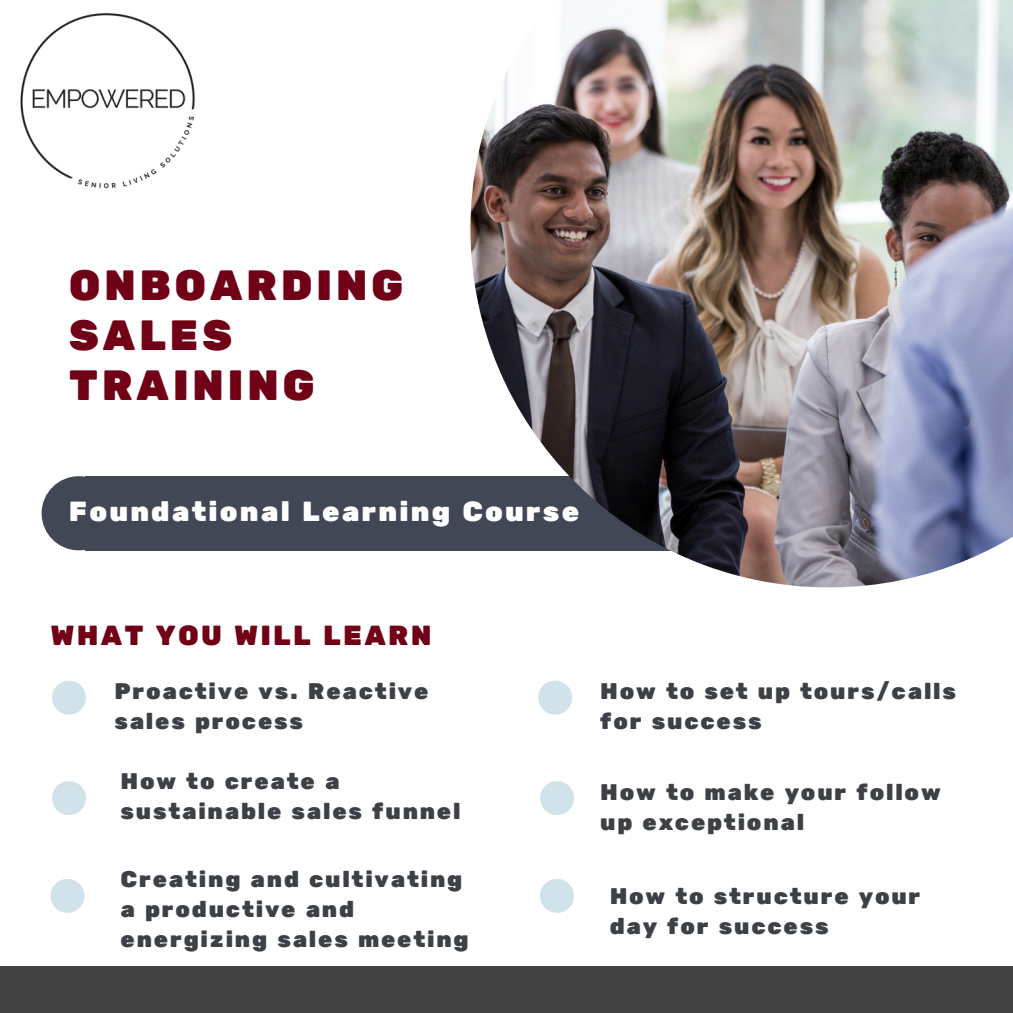
<style>
.page{position:relative;width:1013px;height:1013px;background:#fff}
.page>*{position:absolute;margin:0;border:0;box-sizing:border-box;transform-origin:0 0}
.t1{font:42.12px/49.8px "Rubik One";letter-spacing:.08em;color:#710117}
.t2{font:27.5px "Rubik One";letter-spacing:.08em;color:#fff}
.t3{font:27.5px "Rubik One";letter-spacing:.08em;color:#710117}
.t4{font:22.5px/30px "Rubik One";letter-spacing:.08em;color:#3d4146}
</style>
<div class="page">
<div style="left:85px;top:476px;width:744px;height:74px;background:#414754"></div>
<div style="left:42px;top:476px;width:74px;height:74px;background:#414754;border-radius:50%"></div>
<img style="left:470px;top:0;width:542px;height:587px">
<div style="left:0;top:966px;width:1012px;height:46px;background:#424242"></div>
<div style="left:52px;top:680px;width:34px;height:34px;background:#d2e2eb;border-radius:50%"></div>
<div style="left:538px;top:680px;width:34px;height:34px;background:#d2e2eb;border-radius:50%"></div>
<div style="left:52px;top:781px;width:34px;height:34px;background:#d2e2eb;border-radius:50%"></div>
<div style="left:540px;top:781px;width:34px;height:34px;background:#d2e2eb;border-radius:50%"></div>
<img style="left:20px;top:12px;width:175px;height:177px">
<div style="left:50px;top:878px;width:34px;height:34px;background:#d2e2eb;border-radius:50%"></div>
<div style="left:540px;top:878px;width:34px;height:34px;background:#d2e2eb;border-radius:50%"></div>
<p class="t1" style="left:69px;top:262px;width:336px">ONBOARDING<br>SALES</p>
<p class="t1" style="left:69px;top:361px;width:247px">TRAINING</p>
<p class="t2" style="left:69px;top:495px;width:512px">Foundational Learning Course</p>
<p class="t3" style="left:50px;top:619px;width:383px">WHAT YOU WILL LEARN</p>
<p class="t4" style="left:114px;top:677px;width:316px">Proactive vs. Reactive sales process</p>
<p class="t4" style="left:600px;top:677px;width:357px">How to set up tours/calls for success</p>
<p class="t4" style="left:120px;top:766px;width:341px">How to create a sustainable sales funnel</p>
<p class="t4" style="left:600px;top:777px;width:342px">How to make your follow up exceptional</p>
<p class="t4" style="left:120px;top:864px;width:350px">Creating and cultivating a productive and energizing sales meeting</p>
<p class="t4" style="left:609px;top:881px;width:312px">How to structure your day for success</p>
</div>
